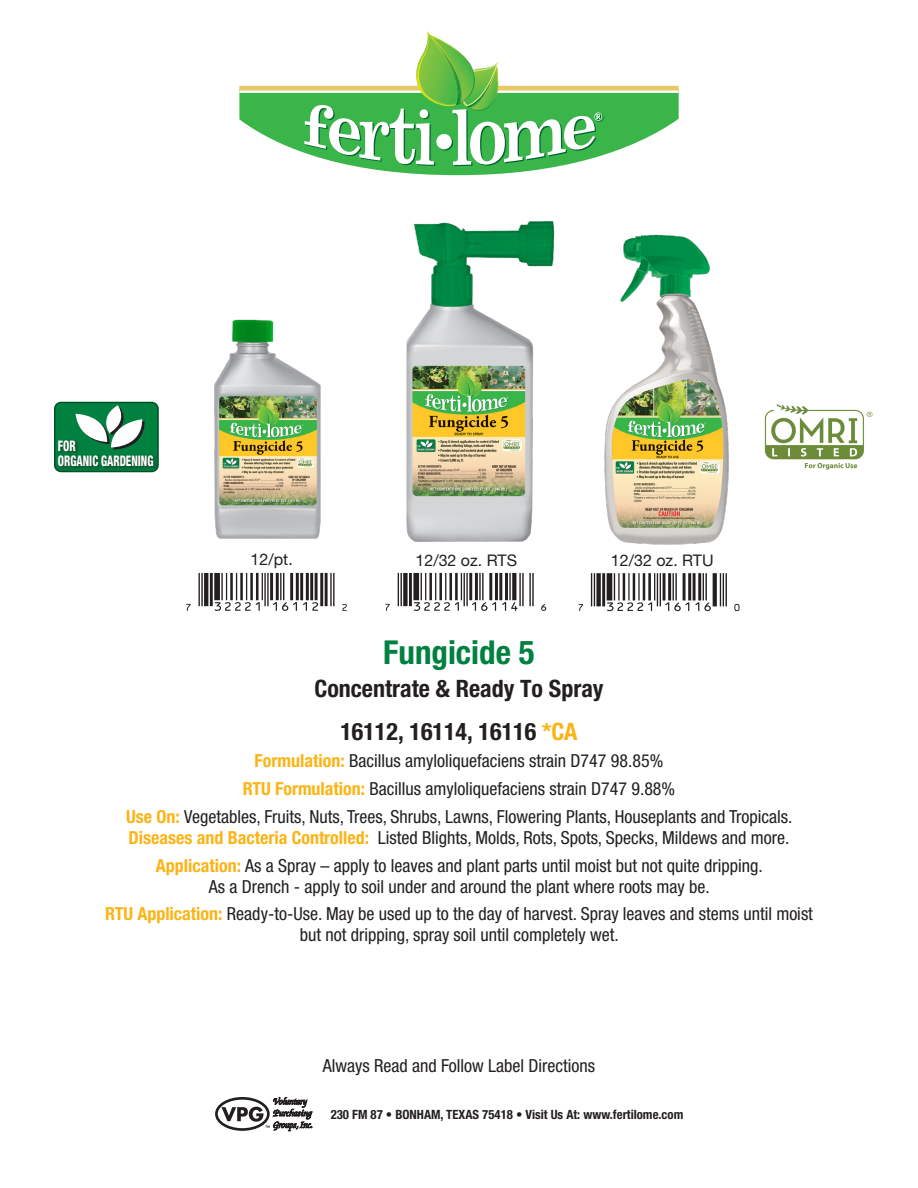
<style>
.page{position:relative;width:918px;height:1188px;background:#fff}
.page>*{position:absolute;margin:0;border:0;box-sizing:border-box;transform-origin:0 0}
.PRODUCT_NAME_NEW{font:700 condensed 33px "Helvetica Neue LT Std";color:#008140}
.PRODUCT_NAME_NEW-2{font:700 condensed 24px "Helvetica Neue LT Std";color:#231f20}
.PRODUCT_NAME{font:condensed 18px/21px "Helvetica Neue LT Std";color:#231f20;text-align:center}
.t1{font:16.05px "Helvetica Neue LT Std";color:#231f20}
.t2{font:800 condensed 14.55px "Helvetica Neue LT Std";color:#fff;scale:.75 1}
.t3{font:700 condensed 12.75px "Helvetica Neue LT Std";color:#231f20}
.s1{color:#fbb416}
.s2{font-weight:700;color:#fbb416}
</style>
<div class="page">
<div style="left:215px;top:1097px;width:55px;height:34px;border:3px solid #231f20;border-radius:50%"></div>
<svg style="left:222px;top:1096px;width:91px;height:36px"></svg>
<svg style="left:385px;top:573px;width:161px;height:38px"></svg>
<svg style="left:186px;top:573px;width:161px;height:38px"></svg>
<div style="left:55px;top:402px;width:103px;height:70px;background:#008140;border-radius:6px"></div>
<div style="left:54px;top:402px;width:105px;height:70px;border:1px solid #004e26;border-radius:6px"></div>
<svg style="left:76px;top:405px;width:69px;height:33px"></svg>
<div style="left:56px;top:438px;width:102px;height:33px;background:#231f20;opacity:.75"></div>
<img style="left:764px;top:404px;width:109px;height:66px">
<img style="left:407px;top:222px;width:147px;height:320px">
<img style="left:214px;top:319px;width:107px;height:220px">
<img style="left:604px;top:234px;width:125px;height:311px">
<svg style="left:579px;top:573px;width:161px;height:38px"></svg>
<svg style="left:239px;top:32px;width:440px;height:143px"></svg>
<p class="t2" style="left:58px;top:437px;width:25px">FOR</p>
<p class="t2" style="left:58px;top:451px;width:129px">ORGANIC GARDENING</p>
<p class="t1" style="left:251px;top:550px;width:44px">12/pt.</p>
<p class="t1" style="left:416px;top:551px;width:103px">12/32 oz. RTS</p>
<p class="t1" style="left:611px;top:551px;width:104px">12/32 oz. RTU</p>
<p class="PRODUCT_NAME_NEW" style="left:383px;top:632px;width:153px">Fungicide 5</p>
<p class="PRODUCT_NAME_NEW-2" style="left:314px;top:674px;width:291px">Concentrate &amp; Ready To Spray</p>
<p class="PRODUCT_NAME_NEW-2" style="left:340px;top:716px;width:239px">16112, 16114, 16116 <span class="s1">*CA</span></p>
<p class="PRODUCT_NAME" style="left:255px;top:750px;width:410px"><span class="s2">Formulation:</span> Bacillus amyloliquefaciens strain D747 98.85%</p>
<p class="PRODUCT_NAME" style="left:243px;top:778px;width:434px"><span class="s2">RTU Formulation:</span> Bacillus amyloliquefaciens strain D747 9.88%</p>
<p class="PRODUCT_NAME" style="left:126px;top:806px;width:668px;text-align:left"><span class="s2">Use On:</span> Vegetables, Fruits, Nuts, Trees, Shrubs, Lawns, Flowering Plants, Houseplants and Tropicals.<br><span class="s2">Diseases and Bacteria Controlled:</span> Listed Blights, Molds, Rots, Spots, Specks, Mildews and more.</p>
<p class="PRODUCT_NAME" style="left:156px;top:855px;width:608px"><span class="s2">Application:</span> As a Spray – apply to leaves and plant parts until moist but not quite dripping.<br>As a Drench - apply to soil under and around the plant where roots may be.</p>
<p class="PRODUCT_NAME" style="left:105px;top:903px;width:709px"><span class="s2">RTU Application:</span> Ready-to-Use. May be used up to the day of harvest. Spray leaves and stems until moist but not dripping, spray soil until completely wet.</p>
<p class="PRODUCT_NAME" style="left:323px;top:1055px;width:274px">Always Read and Follow Label Directions</p>
<p class="t3" style="left:331px;top:1107px;width:354px">230 FM 87 • BONHAM, TEXAS 75418 • Visit Us At: www.fertilome.com</p>
</div>
